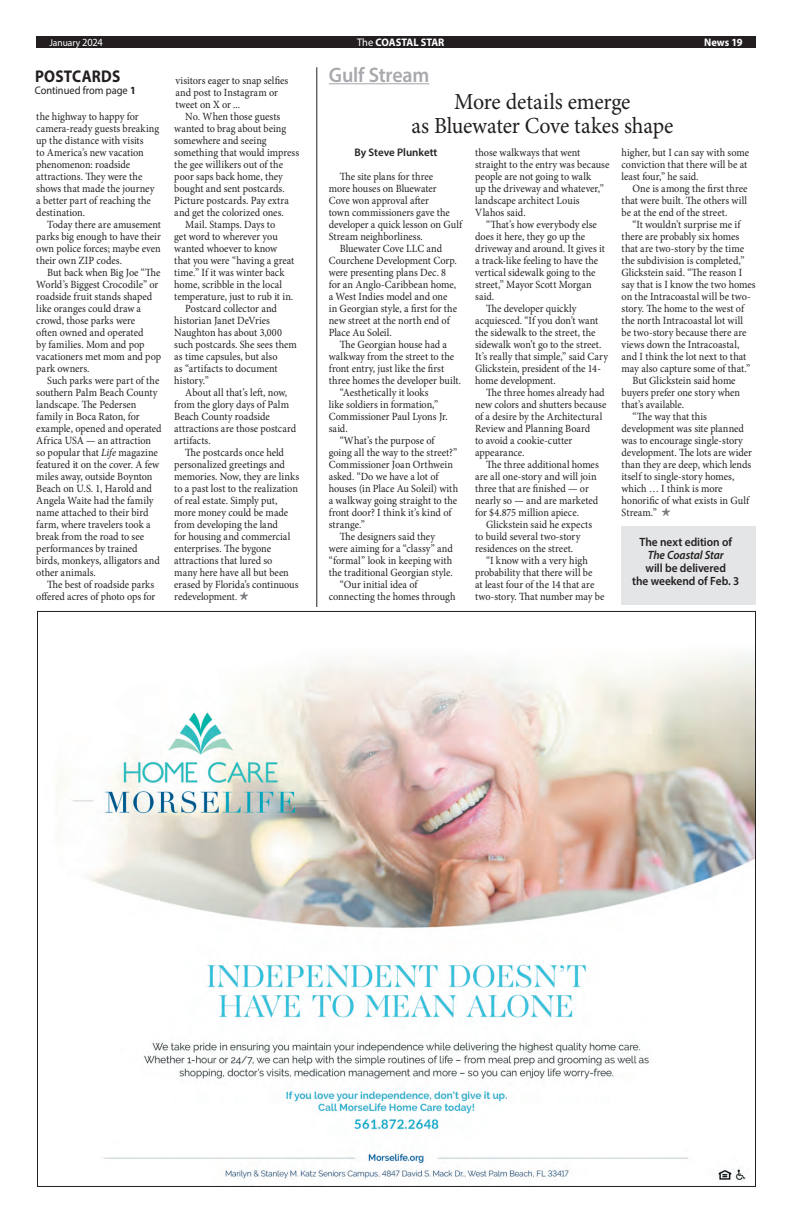
<style>
.page{position:relative;width:792px;height:1224px;background:#fff}
.page>*{position:absolute;margin:0;border:0;box-sizing:border-box;transform-origin:0 0}
.headline_24{font:23px "Minion Pro";letter-spacing:-.01em;color:#231f20;scale:.95 1}
.t1{font:600 21px "Myriad Pro";letter-spacing:-.01em;color:#a8a9ad;scale:.95 1}
.t2{font:700 17px "Myriad Pro";letter-spacing:.01em;color:#231f20;scale:.9 1}
.Byline_Myriad_Center{font:600 12px "Myriad Pro";letter-spacing:-.005em;color:#231f20;scale:.95 1}
.Byline_Myriad_Center-2{font:italic 600 12px "Myriad Pro";letter-spacing:-.005em;color:#231f20;scale:.95 1}
.BODY_text{font:11px/12px "Minion Pro";color:#231f20;scale:.93 1}
.t3{font:700 11px "Myriad Pro";letter-spacing:-.005em;color:#fff;scale:.95 1}
.t4{font:11px "Myriad Pro";letter-spacing:-.005em;color:#231f20;scale:.95 1}
.BYLINE_story{font:600 11px "Myriad Pro";color:#231f20}
.t5{font:10px "Myriad Pro";letter-spacing:-.005em;color:#fff;scale:.95 1}
.s1{font-size:11px}
.s2{font-weight:400}
.s3{font-weight:700}
.s4{font-size:10px}
.s5{font-family:"Nautical Doodles";color:#757679}
.s6{font-style:italic}
</style>
<div class="page">
<div style="left:36px;top:36px;width:720px;height:12px;background:#231f20"></div>
<img style="left:59px;top:655px;width:695px;height:526px">
<hr style="left:316px;top:67px;width:1px;height:540px;background:#231f20">
<hr style="left:329px;top:83px;width:100px;height:1px;background:#a8a9ad">
<div style="left:622px;top:526px;width:134px;height:79px;background:#e4e5e7"></div>
<p class="t5" style="left:50px;top:36px;width:58px">January <span class="s1">2024</span></p>
<p class="t3" style="left:357px;top:35px;width:94px"><span class="s2">The</span> COASTAL STAR</p>
<p class="t3" style="left:704px;top:35px;width:42px">News 19</p>
<p class="t2" style="left:35px;top:65px;width:96px">POSTCARDS</p>
<p class="t4" style="left:35px;top:83px;width:108px">Continued from page <span class="s3">1</span></p>
<p class="t1" style="left:329px;top:61px;width:107px">Gulf Stream</p>
<p class="BODY_text" style="left:176px;top:75px;width:123px">visitors eager to snap selfies and post to Instagram or tweet on X or ...</p>
<p class="BODY_text" style="left:174px;top:111px;width:136px;text-indent:11px">No. When those guests wanted to brag about being somewhere and seeing something that would impress the gee willikers out of the poor saps back home, they bought and sent postcards.<br>Picture postcards. Pay extra and get the colorized ones.</p>
<p class="BODY_text" style="left:174px;top:219px;width:130px;text-indent:11px">Mail. Stamps. Days to<br>get word to wherever you wanted whoever to know that you were “having a great time.” If it was winter back home, scribble in the local temperature, just to rub it in.</p>
<p class="BODY_text" style="left:174px;top:303px;width:133px;text-indent:11px">Postcard collector and historian Janet DeVries<br>Naughton has about 3,000 such postcards. She sees them as time capsules, but also<br>as “artifacts to document history.”</p>
<p class="BODY_text" style="left:174px;top:387px;width:133px;text-indent:11px">About all that’s left, now, from the glory days of Palm<br>Beach County roadside attractions are those postcard artifacts.</p>
<p class="BODY_text" style="left:174px;top:447px;width:136px;text-indent:11px">The postcards once held personalized greetings and memories. Now, they are links to a past lost to the realization of real estate. Simply put, more money could be made from developing the land<br>for housing and commercial enterprises. The bygone attractions that lured so<br>many here have all but been erased by Florida’s continuous redevelopment<span class="s4">.</span> <span class="s5">P</span></p>
<p class="headline_24" style="left:454px;top:86px;width:187px">More details emerge</p>
<p class="headline_24" style="left:411px;top:110px;width:277px">as Bluewater Cove takes shape</p>
<p class="BODY_text" style="left:36px;top:111px;width:134px">the highway to happy for camera-ready guests breaking up the distance with visits<br>to America’s new vacation phenomenon: roadside attractions. They were the shows that made the journey a better part of reaching the destination.</p>
<p class="BODY_text" style="left:36px;top:219px;width:136px;text-align:justify;text-indent:11px">Today there are amusement parks big enough to have their own police forces; maybe even their own ZIP codes.</p>
<p class="BODY_text" style="left:36px;top:267px;width:136px;text-indent:11px">But back when Big Joe “The<br>World’s Biggest Crocodile” or roadside fruit stands shaped like oranges could draw a crowd, those parks were<br>often owned and operated<br>by families. Mom and pop vacationers met mom and pop park owners.</p>
<p class="BODY_text" style="left:36px;top:375px;width:136px;text-indent:11px">Such parks were part of the southern Palm Beach County landscape. The Pedersen family in Boca Raton, for example, opened and operated<br>Africa USA — an attraction so popular that <span class="s6">Life</span> magazine featured it on the cover. A few miles away, outside Boynton<br>Beach on U.S. 1, Harold and<br>Angela Waite had the family name attached to their bird farm, where travelers took a break from the road to see performances by trained birds, monkeys, alligators and other animals.</p>
<p class="BODY_text" style="left:36px;top:579px;width:130px;text-align:right">The best of roadside parks offered acres of photo ops for</p>
<p class="BYLINE_story" style="left:354px;top:145px;width:85px">By Steve Plunkett</p>
<p class="BODY_text" style="left:329px;top:171px;width:145px;text-indent:11px">The site plans for three<br>more houses on Bluewater<br>Cove won approval after<br>town commissioners gave the developer a quick lesson on Gulf<br>Stream neighborliness.</p>
<p class="BODY_text" style="left:329px;top:243px;width:139px;text-indent:11px">Bluewater Cove LLC and<br>Courchene Development Corp. were presenting plans Dec. 8 for an Anglo-Caribbean home, a West Indies model and one in Georgian style, a first for the new street at the north end of<br>Place Au Soleil.</p>
<p class="BODY_text" style="left:329px;top:339px;width:144px;text-indent:11px">The Georgian house had a walkway from the street to the front entry, just like the first three homes the developer built.</p>
<p class="BODY_text" style="left:329px;top:387px;width:130px;text-indent:11px">“Aesthetically it looks<br>like soldiers in formation,”<br>Commissioner Paul Lyons Jr. said.</p>
<p class="BODY_text" style="left:329px;top:435px;width:141px;text-indent:11px">“What’s the purpose of going all the way to the street?”<br>Commissioner Joan Orthwein asked. “Do we have a lot of houses (in Place Au Soleil) with a walkway going straight to the front door? I think it’s kind of strange.”</p>
<p class="BODY_text" style="left:329px;top:531px;width:135px;text-indent:11px">The designers said they were aiming for a “classy” and “formal” look in keeping with the traditional Georgian style.</p>
<p class="BODY_text" style="left:329px;top:579px;width:138px;text-indent:11px">“Our initial idea of connecting the homes through</p>
<p class="BODY_text" style="left:475px;top:147px;width:146px">those walkways that went straight to the entry was because people are not going to walk<br>up the driveway and whatever,” landscape architect Louis<br>Vlahos said.</p>
<p class="BODY_text" style="left:475px;top:219px;width:141px;text-indent:11px">“That’s how everybody else does it here, they go up the driveway and around. It gives it a track-like feeling to have the vertical sidewalk going to the street,” Mayor Scott Morgan said.</p>
<p class="BODY_text" style="left:475px;top:303px;width:144px;text-indent:11px">The developer quickly acquiesced. “If you don’t want the sidewalk to the street, the sidewalk won’t go to the street.<br>It’s really that simple,” said Cary<br>Glickstein, president of the 14- home development.</p>
<p class="BODY_text" style="left:475px;top:387px;width:143px;text-indent:11px">The three homes already had new colors and shutters because of a desire by the Architectural<br>Review and Planning Board<br>to avoid a cookie-cutter appearance.</p>
<p class="BODY_text" style="left:475px;top:459px;width:134px;text-indent:11px">The three additional homes are all one-story and will join three that are finished — or nearly so — and are marketed for $4.875 million apiece.</p>
<p class="BODY_text" style="left:475px;top:519px;width:127px;text-indent:11px">Glickstein said he expects to build several two-story residences on the street.</p>
<p class="BODY_text" style="left:475px;top:555px;width:140px;text-indent:11px">“I know with a very high probability that there will be<br>at least four of the 14 that are two-story. That number may be</p>
<p class="BODY_text" style="left:622px;top:147px;width:139px">higher, but I can say with some conviction that there will be at least four,” he said.</p>
<p class="BODY_text" style="left:622px;top:183px;width:137px;text-align:justify;text-indent:11px">One is among the first three that were built. The others will be at the end of the street.</p>
<p class="BODY_text" style="left:622px;top:219px;width:146px;text-indent:11px">“It wouldn’t surprise me if there are probably six homes that are two-story by the time the subdivision is completed,”<br>Glickstein said. “The reason I say that is I know the two homes on the Intracoastal will be two&shy;story. The home to the west of the north Intracoastal lot will<br>be two-story because there are views down the Intracoastal, and I think the lot next to that may also capture some of that.”</p>
<p class="BODY_text" style="left:622px;top:375px;width:129px;text-indent:11px">But Glickstein said home buyers prefer one story when that’s available.</p>
<p class="BODY_text" style="left:622px;top:411px;width:142px;text-indent:11px">“The way that this development was site planned was to encourage single-story development. The lots are wider than they are deep, which lends itself to single-story homes, which … I think is more honorific of what exists in Gulf<br>Stream.” <span class="s5">P</span></p>
<p class="Byline_Myriad_Center" style="left:640px;top:535px;width:99px">The next edition of</p>
<p class="Byline_Myriad_Center-2" style="left:648px;top:547px;width:82px">The Coastal Star</p>
<p class="Byline_Myriad_Center" style="left:646px;top:560px;width:86px">will be delivered</p>
<p class="Byline_Myriad_Center" style="left:632px;top:573px;width:114px">the weekend of Feb. 3</p>
</div>
